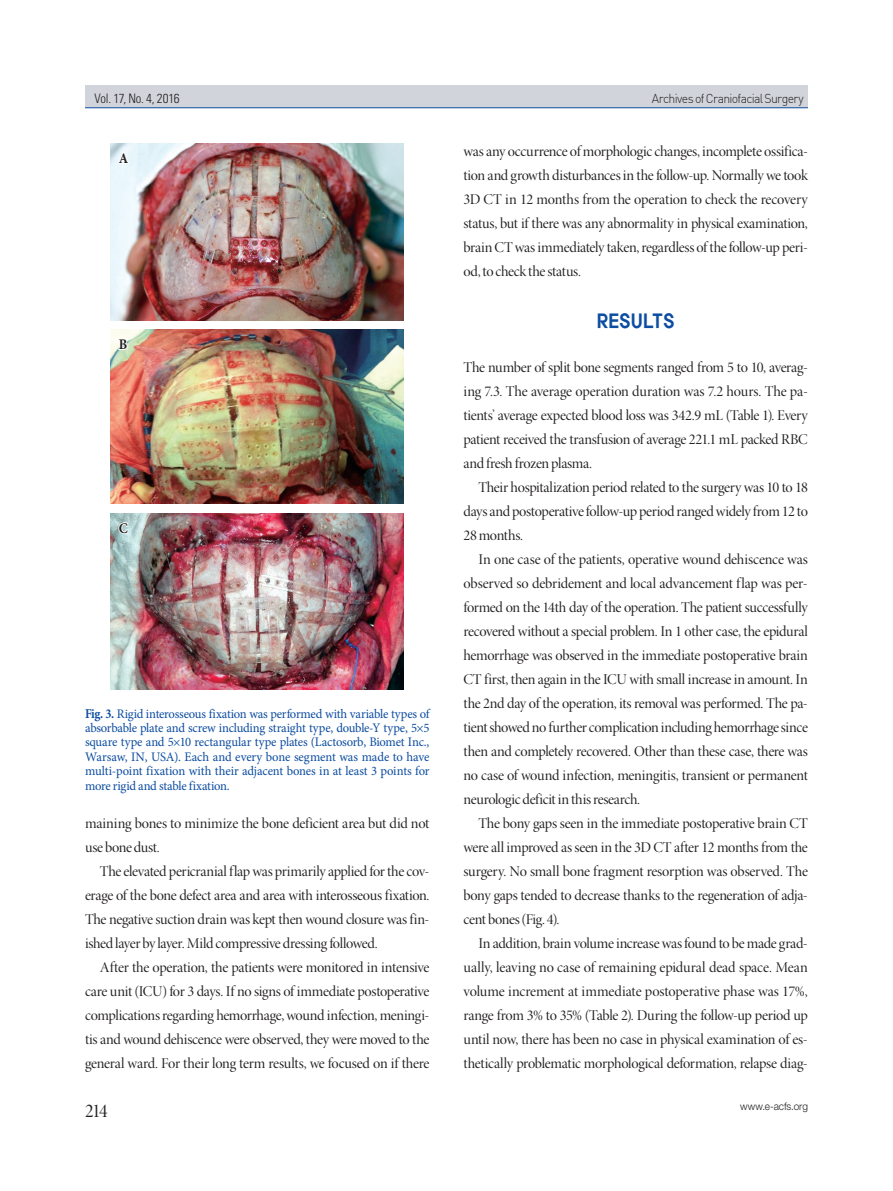
<style>
.page{position:relative;width:893px;height:1191px;background:#fff}
.page>*{position:absolute;margin:0;border:0;box-sizing:border-box;transform-origin:0 0}
.t1{font:19.5px "Minion Pro Disp";color:#231f20;scale:.96 1}
.t2{font:18.75px "Korean GHD B";letter-spacing:.035em;color:#0d4da1;scale:.86 1}
.t3{font:15px/24px "Minion Pro Disp";letter-spacing:-.02em;color:#231f20;text-align:justify}
.t4{font:700 14.7px "Minion Pro";color:#231f20;scale:.92 1}
.t5{font:13.05px/14.4px "Minion Pro";letter-spacing:-.02em;color:#0d4da1;text-align:justify}
.t6{font:300 condensed 13.05px "Univers";letter-spacing:-.015em;color:#231f20;scale:.96 1}
.t7{font:300 12.75px "DIN";letter-spacing:-.055em;color:#231f20;scale:.96 1}
.t8{font:300 10.5px "Helvetica Neue LT Std";letter-spacing:-.005em;color:#231f20;scale:.96 1}
.s1{font-weight:700;font-size:13.5px}
</style>
<div class="page">
<div style="left:85px;top:85px;width:723px;height:22px;background:#d2d4dc"></div>
<hr style="left:85px;top:107px;width:723px;height:1px;background:#0d4da1">
<img style="left:111px;top:144px;width:293px;height:177px">
<svg style="left:117px;top:144px;width:13px;height:21px"></svg>
<img style="left:111px;top:330px;width:293px;height:174px">
<svg style="left:117px;top:337px;width:12px;height:14px"></svg>
<img style="left:111px;top:513px;width:293px;height:176px">
<svg style="left:118px;top:521px;width:12px;height:14px"></svg>
<p class="t6" style="left:95px;top:91px;width:90px">Vol. 17, No. 4, 2016</p>
<p class="t4" style="left:119px;top:148px;width:12px">A</p>
<p class="t4" style="left:119px;top:334px;width:11px">B</p>
<p class="t4" style="left:119px;top:518px;width:11px">C</p>
<p class="t5" style="left:85px;top:706px;width:346px"><span class="s1">Fig. 3.</span> Rigid interosseous fixation was performed with variable types of absorbable plate and screw including straight type, double-Y type, 5×5 square type and 5×10 rectangular type plates (Lactosorb, Biomet Inc., Warsaw, IN, USA). Each and every bone segment was made to have multi-point fixation with their adjacent bones in at least 3 points for more rigid and stable fixation.</p>
<p class="t3" style="left:85px;top:812px;width:346px">maining bones to minimize the bone deficient area but did not use bone dust.</p>
<p class="t3" style="left:85px;top:860px;width:346px;text-indent:15px">The elevated pericranial flap was primarily applied for the cov&shy;erage of the bone defect area and area with interosseous fixation.<br>The negative suction drain was kept then wound closure was fin&shy;ished layer by layer. Mild compressive dressing followed.</p>
<p class="t3" style="left:85px;top:956px;width:346px;text-indent:15px">After the operation, the patients were monitored in intensive care unit (ICU) for 3 days. If no signs of immediate postoperative complications regarding hemorrhage, wound infection, meningi&shy;tis and wound dehiscence were observed, they were moved to the general ward. For their long term results, we focused on if there</p>
<h1 class="t1" style="left:85px;top:1099px;width:25px">214</h1>
<p class="t7" style="left:652px;top:90px;width:160px">Archives of Craniofacial Surgery</p>
<p class="t3" style="left:463px;top:140px;width:346px">was any occurrence of morphologic changes, incomplete ossifica&shy;tion and growth disturbances in the follow-up. Normally we took 3D CT in 12 months from the operation to check the recovery status, but if there was any abnormality in physical examination, brain CT was immediately taken, regardless of the follow-up peri&shy;od, to check the status.</p>
<p class="t2" style="left:597px;top:311px;width:91px">RESULTS</p>
<p class="t3" style="left:463px;top:356px;width:346px">The number of split bone segments ranged from 5 to 10, averag&shy;ing 7.3. The average operation duration was 7.2 hours. The pa&shy;tients’ average expected blood loss was 342.9 mL (Table 1). Every patient received the transfusion of average 221.1 mL packed RBC and fresh frozen plasma.</p>
<p class="t3" style="left:463px;top:476px;width:346px;text-indent:15px">Their hospitalization period related to the surgery was 10 to 18 days and postoperative follow-up period ranged widely from 12 to 28 months.</p>
<p class="t3" style="left:463px;top:548px;width:346px;text-indent:15px">In one case of the patients, operative wound dehiscence was observed so debridement and local advancement flap was per&shy;formed on the 14th day of the operation. The patient successfully recovered without a special problem. In 1 other case, the epidural hemorrhage was observed in the immediate postoperative brain CT first, then again in the ICU with small increase in amount. In the 2nd day of the operation, its removal was performed. The pa&shy;tient showed no further complication including hemorrhage since then and completely recovered. Other than these case, there was no case of wound infection, meningitis, transient or permanent neurologic deficit in this research.</p>
<p class="t3" style="left:463px;top:812px;width:346px;text-indent:15px">The bony gaps seen in the immediate postoperative brain CT were all improved as seen in the 3D CT after 12 months from the surgery. No small bone fragment resorption was observed. The bony gaps tended to decrease thanks to the regeneration of adja&shy;cent bones (Fig. 4).</p>
<p class="t3" style="left:463px;top:932px;width:346px;text-indent:15px">In addition, brain volume increase was found to be made grad&shy;ually, leaving no case of remaining epidural dead space. Mean volume increment at immediate postoperative phase was 17%, range from 3% to 35% (Table 2). During the follow-up period up until now, there has been no case in physical examination of es&shy;thetically problematic morphological deformation, relapse diag-</p>
<p class="t8" style="left:740px;top:1100px;width:72px">www.e-acfs.org</p>
</div>
